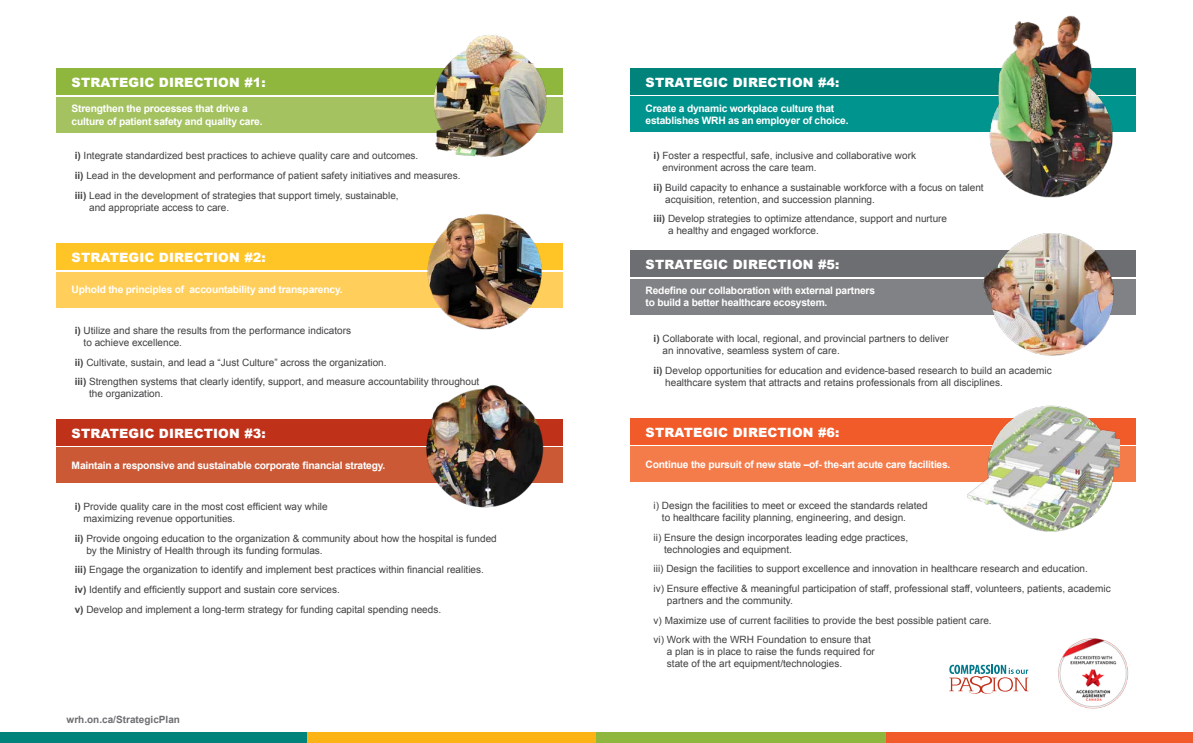
<style>
.page{position:relative;width:1193px;height:743px;background:#fff}
.page>*{position:absolute;margin:0;border:0;box-sizing:border-box;transform-origin:0 0}
.t1{font:900 12.88px "Arial";letter-spacing:.01em;color:#fff}
.t2{font:900 12.75px "Arial";letter-spacing:.01em;color:#fff}
.t3{font:700 10.25px/12.2px "Arial";letter-spacing:-.02em;color:#fff}
.t4{font:10px/12px "Arial";color:#414042}
.t5{font:700 10px "Arial";color:#6d6e71}
.s1{font-weight:700}
</style>
<div class="page">
<div style="left:0;top:732px;width:307px;height:10px;background:#00837b"></div>
<div style="left:307px;top:732px;width:289px;height:10px;background:#fcb316"></div>
<div style="left:596px;top:732px;width:290px;height:10px;background:#8fb73e"></div>
<div style="left:886px;top:732px;width:306px;height:10px;background:#f15a29"></div>
<div style="left:56px;top:68px;width:506px;height:27px;background:#8fb73e"></div>
<div style="left:56px;top:243px;width:506px;height:27px;background:#ffc425"></div>
<div style="left:56px;top:419px;width:506px;height:26px;background:#c0311a"></div>
<div style="left:56px;top:97px;width:506px;height:36px;background:#a4c260"></div>
<div style="left:56px;top:271px;width:506px;height:36px;background:#ffce5b"></div>
<div style="left:56px;top:447px;width:506px;height:36px;background:#cb5936"></div>
<img style="left:434px;top:35px;width:113px;height:122px">
<img style="left:423px;top:214px;width:122px;height:116px">
<img style="left:419px;top:385px;width:129px;height:123px">
<div style="left:630px;top:68px;width:505px;height:27px;background:#00837b"></div>
<div style="left:630px;top:250px;width:505px;height:27px;background:#6d6e71"></div>
<div style="left:630px;top:418px;width:505px;height:27px;background:#f15a29"></div>
<div style="left:630px;top:96px;width:505px;height:36px;background:#00948f"></div>
<div style="left:630px;top:278px;width:505px;height:36px;background:#808285"></div>
<div style="left:630px;top:446px;width:505px;height:36px;background:#f47c4b"></div>
<img style="left:989px;top:15px;width:123px;height:183px">
<img style="left:970px;top:233px;width:145px;height:123px">
<img style="left:967px;top:405px;width:152px;height:127px">
<svg style="left:949px;top:664px;width:79px;height:29px"></svg>
<img style="left:1058px;top:638px;width:71px;height:71px">
<p class="t1" style="left:72px;top:73px;width:196px">STRATEGIC DIRECTION #1:</p>
<p class="t2" style="left:645px;top:73px;width:195px">STRATEGIC DIRECTION #4:</p>
<p class="t3" style="left:72px;top:103px;width:192px">Strengthen the processes that drive a culture of patient safety and quality care.</p>
<p class="t3" style="left:645px;top:102px;width:204px">Create a dynamic workplace culture that establishes WRH as an employer of choice.</p>
<p class="t4" style="left:75px;top:146px;width:387px;line-height:19.8px"><span class="s1">i)</span> Integrate standardized best practices to achieve quality care and outcomes.<br><span class="s1">ii)</span> Lead in the development and performance of patient safety initiatives and measures. <span class="s1">iii)</span> Lead in the development of strategies that support timely, sustainable,</p>
<p class="t4" style="left:89px;top:201px;width:142px">and appropriate access to care.</p>
<p class="t4" style="left:662px;top:149px;width:255px;text-indent:-9px"><span class="s1">i)</span> Foster a respectful, safe, inclusive and collaborative work environment across the care team.</p>
<p class="t4" style="left:665px;top:181px;width:320px;text-indent:-12px"><span class="s1">ii)</span> Build capacity to enhance a sustainable workforce with a focus on talent acquisition, retention, and succession planning.</p>
<p class="t4" style="left:668px;top:213px;width:281px;text-indent:-14px"><span class="s1">iii)</span> Develop strategies to optimize attendance, support and nurture a healthy and engaged workforce.</p>
<p class="t1" style="left:72px;top:248px;width:196px">STRATEGIC DIRECTION #2:</p>
<p class="t2" style="left:645px;top:255px;width:195px">STRATEGIC DIRECTION #5:</p>
<p class="t3" style="left:72px;top:284px;width:272px">Uphold the principles of accountability and transparency.</p>
<p class="t3" style="left:645px;top:285px;width:231px">Redefine our collaboration with external partners to build a better healthcare ecosystem.</p>
<p class="t4" style="left:84px;top:324px;width:269px;text-indent:-9px"><span class="s1">i)</span> Utilize and share the results from the performance indicators to achieve excellence.</p>
<p class="t4" style="left:75px;top:352px;width:406px;line-height:19.8px"><span class="s1">ii)</span> Cultivate, sustain, and lead a “Just Culture” across the organization.<br><span class="s1">iii)</span> Strengthen systems that clearly identify, support, and measure accountability throughout</p>
<p class="t4" style="left:89px;top:388px;width:75px">the organization.</p>
<p class="t4" style="left:662px;top:332px;width:288px;text-indent:-9px"><span class="s1">i)</span> Collaborate with local, regional, and provincial partners to deliver an innovative, seamless system of care.</p>
<p class="t4" style="left:665px;top:364px;width:388px;text-indent:-12px"><span class="s1">ii)</span> Develop opportunities for education and evidence-based research to build an academic healthcare system that attracts and retains professionals from all disciplines.</p>
<p class="t1" style="left:72px;top:423px;width:196px">STRATEGIC DIRECTION #3:</p>
<p class="t2" style="left:645px;top:423px;width:195px">STRATEGIC DIRECTION #6:</p>
<p class="t3" style="left:72px;top:459px;width:315px">Maintain a responsive and sustainable corporate financial strategy.</p>
<p class="t3" style="left:645px;top:459px;width:306px">Continue the pursuit of new state –of- the-art acute care facilities.</p>
<p class="t4" style="left:84px;top:500px;width:245px;text-indent:-9px"><span class="s1">i)</span> Provide quality care in the most cost efficient way while maximizing revenue opportunities.</p>
<p class="t4" style="left:86px;top:532px;width:412px;text-indent:-12px"><span class="s1">ii)</span> Provide ongoing education to the organization &amp; community about how the hospital is funded by the Ministry of Health through its funding formulas.</p>
<p class="t4" style="left:75px;top:560px;width:411px;line-height:19.9px"><span class="s1">iii)</span> Engage the organization to identify and implement best practices within financial realities. <span class="s1">iv)</span> Identify and efficiently support and sustain core services.<br><span class="s1">v)</span> Develop and implement a long-term strategy for funding capital spending needs.</p>
<p class="t4" style="left:662px;top:499px;width:267px;text-indent:-8px">i) Design the facilities to meet or exceed the standards related to healthcare facility planning, engineering, and design.</p>
<p class="t4" style="left:664px;top:531px;width:246px;text-indent:-11px">ii) Ensure the design incorporates leading edge practices, technologies and equipment.</p>
<p class="t4" style="left:653px;top:559px;width:458px;line-height:19.6px">iii) Design the facilities to support excellence and innovation in healthcare research and education.<br>iv) Ensure effective &amp; meaningful participation of staff, professional staff, volunteers, patients, academic</p>
<p class="t4" style="left:653px;top:590px;width:339px;line-height:19.6px;text-indent:13px">partners and the community.<br>v) Maximize use of current facilities to provide the best possible patient care. vi) Work with the WRH Foundation to ensure that</p>
<p class="t4" style="left:667px;top:646px;width:209px">a plan is in place to raise the funds required for state of the art equipment/technologies.</p>
<p class="t5" style="left:67px;top:712px;width:115px">wrh.on.ca/StrategicPlan</p>
</div>
